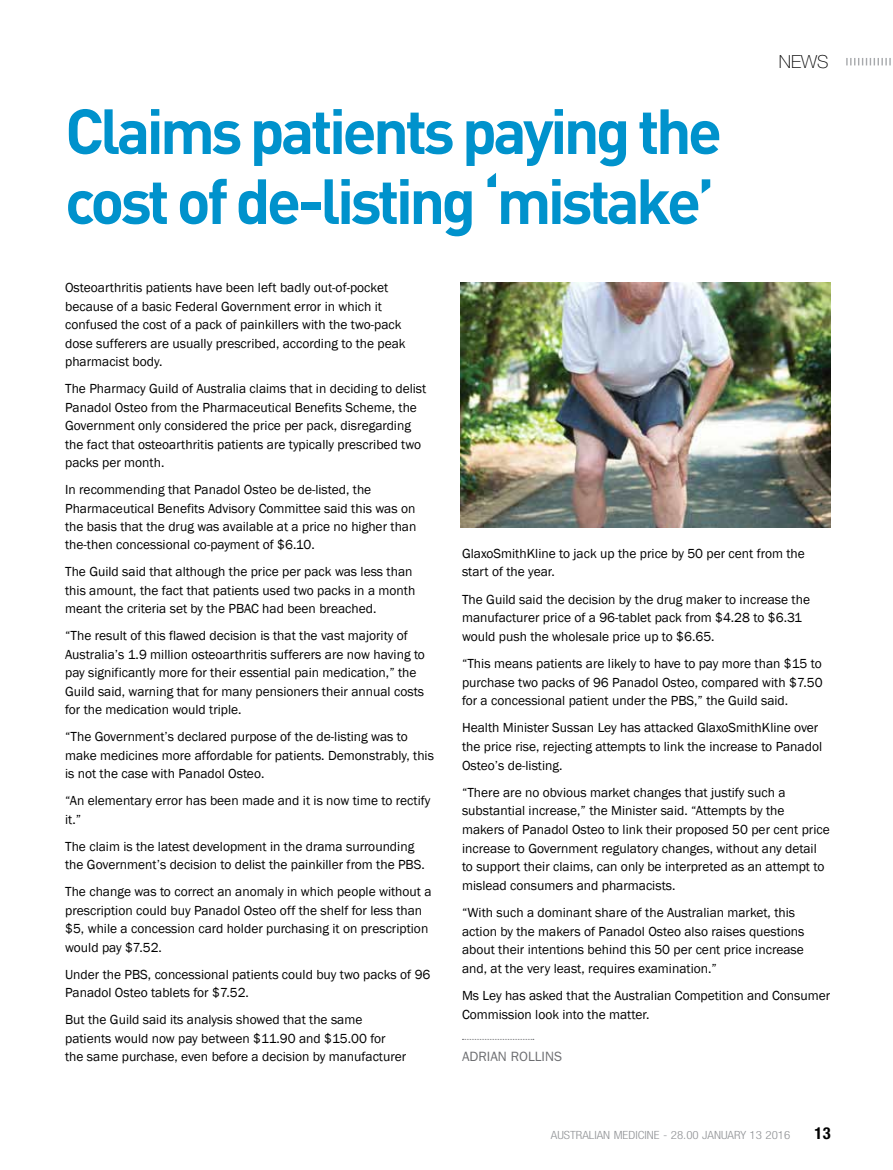
<style>
.page{position:relative;width:893px;height:1170px;background:#fff}
.page>*{position:absolute;margin:0;border:0;box-sizing:border-box;transform-origin:0 0}
.t1{font:700 62.7px/69.9px "DIN";letter-spacing:-.06em;color:#0092cc}
.t2{font:100 18px "Helvetica Neue";color:#000}
.t3{font:700 condensed 16.5px "Helvetica Neue";color:#000}
.t4{font:13.5px/18.5px "Franklin Gothic";color:#000}
.t5{font:13.5px "ITC Franklin Gothic Std";color:#6d6e71}
.t6{font:300 condensed 11.25px "Helvetica Neue";color:#939598;scale:1.15 1}
</style>
<div class="page">
<svg style="left:846px;top:58px;width:45px;height:7px"></svg>
<img style="left:460px;top:283px;width:371px;height:244px">
<h1 class="t1" style="left:65px;top:94px;width:658px">Claims patients paying the cost of de-listing ‘mistake’</h1>
<h2 class="t2" style="left:779px;top:52px;width:51px">NEWS</h2>
<p class="t4" style="left:65px;top:279px;width:342px">Osteoarthritis patients have been left badly out-of-pocket because of a basic Federal Government error in which it confused the cost of a pack of painkillers with the two-pack dose sufferers are usually prescribed, according to the peak pharmacist body.</p>
<p class="t4" style="left:65px;top:379px;width:363px">The Pharmacy Guild of Australia claims that in deciding to delist Panadol Osteo from the Pharmaceutical Benefits Scheme, the Government only considered the price per pack, disregarding the fact that osteoarthritis patients are typically prescribed two packs per month.</p>
<p class="t4" style="left:65px;top:480px;width:353px">In recommending that Panadol Osteo be de-listed, the Pharmaceutical Benefits Advisory Committee said this was on the basis that the drug was available at a price no higher than the-then concessional co-payment of $6.10.</p>
<p class="t4" style="left:65px;top:563px;width:352px">The Guild said that although the price per pack was less than this amount, the fact that patients used two packs in a month meant the criteria set by the PBAC had been breached.</p>
<p class="t4" style="left:65px;top:627px;width:361px">“The result of this flawed decision is that the vast majority of Australia’s 1.9 million osteoarthritis sufferers are now having to pay significantly more for their essential pain medication,” the Guild said, warning that for many pensioners their annual costs for the medication would triple.</p>
<p class="t4" style="left:65px;top:727px;width:370px">“The Government’s declared purpose of the de-listing was to make medicines more affordable for patients. Demonstrably, this is not the case with Panadol Osteo.</p>
<p class="t4" style="left:65px;top:791px;width:367px">“An elementary error has been made and it is now time to rectify it.”</p>
<p class="t4" style="left:65px;top:837px;width:361px">The claim is the latest development in the drama surrounding the Government’s decision to delist the painkiller from the PBS.</p>
<p class="t4" style="left:65px;top:882px;width:368px">The change was to correct an anomaly in which people without a prescription could buy Panadol Osteo off the shelf for less than $5, while a concession card holder purchasing it on prescription would pay $7.52.</p>
<p class="t4" style="left:65px;top:965px;width:367px">Under the PBS, concessional patients could buy two packs of 96<br>Panadol Osteo tablets for $7.52.</p>
<p class="t4" style="left:65px;top:1010px;width:343px">But the Guild said its analysis showed that the same patients would now pay between $11.90 and $15.00 for the same purchase, even before a decision by manufacturer</p>
<p class="t4" style="left:462px;top:544px;width:344px">GlaxoSmithKline to jack up the price by 50 per cent from the start of the year.</p>
<p class="t4" style="left:462px;top:590px;width:350px">The Guild said the decision by the drug maker to increase the manufacturer price of a 96-tablet pack from $4.28 to $6.31 would push the wholesale price up to $6.65.</p>
<p class="t4" style="left:462px;top:654px;width:362px;text-align:justify">“This means patients are likely to have to pay more than $15 to purchase two packs of 96 Panadol Osteo, compared with $7.50 for a concessional patient under the PBS,” the Guild said.</p>
<p class="t4" style="left:462px;top:718px;width:362px">Health Minister Sussan Ley has attacked GlaxoSmithKline over the price rise, rejecting attempts to link the increase to Panadol<br>Osteo’s de-listing.</p>
<p class="t4" style="left:462px;top:783px;width:369px">“There are no obvious market changes that justify such a substantial increase,” the Minister said. “Attempts by the makers of Panadol Osteo to link their proposed 50 per cent price increase to Government regulatory changes, without any detail to support their claims, can only be interpreted as an attempt to mislead consumers and pharmacists.</p>
<p class="t4" style="left:462px;top:903px;width:344px">“With such a dominant share of the Australian market, this action by the makers of Panadol Osteo also raises questions about their intentions behind this 50 per cent price increase and, at the very least, requires examination.”</p>
<p class="t4" style="left:462px;top:986px;width:370px">Ms Ley has asked that the Australian Competition and Consumer<br>Commission look into the matter.</p>
<p class="t5" style="left:462px;top:1048px;width:102px">ADRIAN ROLLINS</p>
<p class="t6" style="left:551px;top:1128px;width:210px">AUSTRALIAN MEDICINE - 28.00 JANUARY 13 2016</p>
<p class="t3" style="left:814px;top:1122px;width:18px">13</p>
</div>
